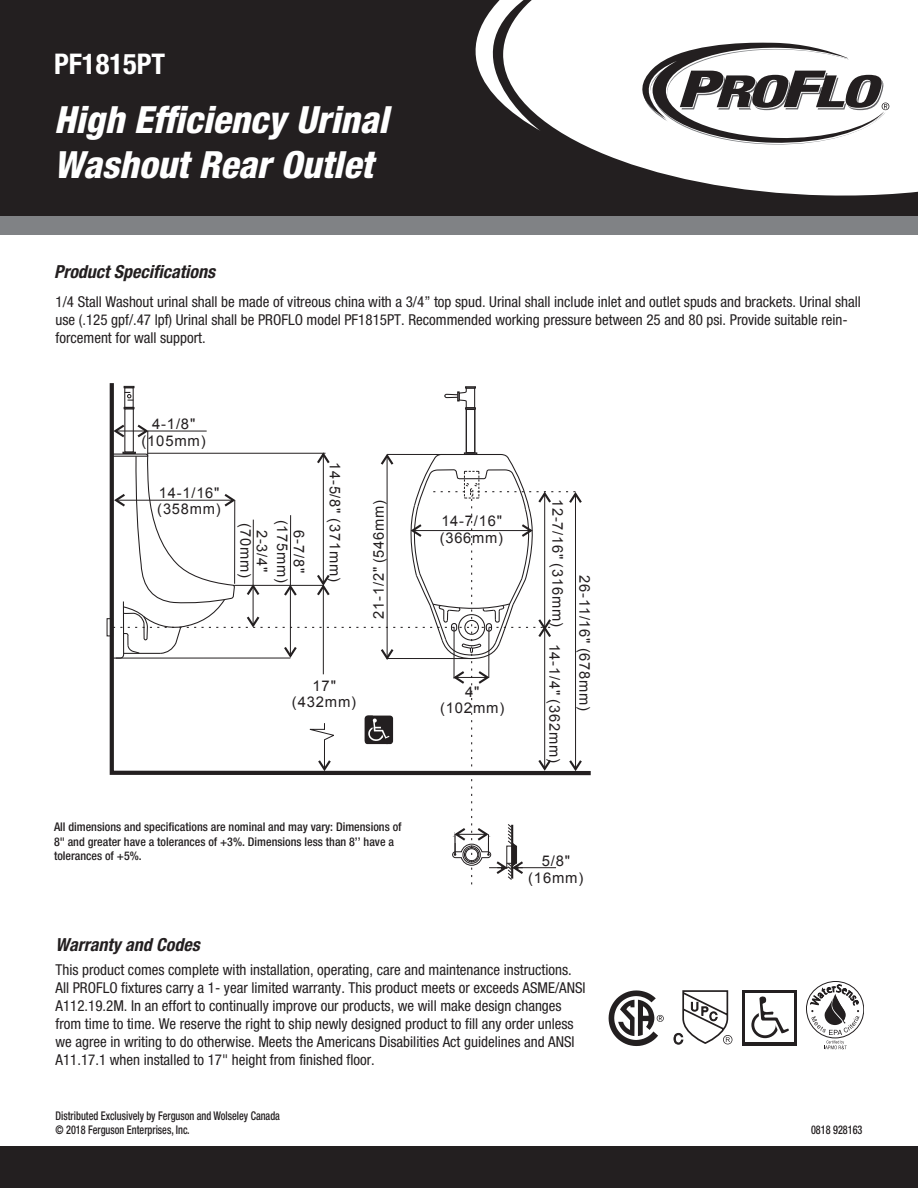
<style>
.page{position:relative;width:918px;height:1188px;background:#fff}
.page>*{position:absolute;margin:0;border:0;box-sizing:border-box;transform-origin:0 0}
.t1{font:37.95px "Arial";color:#231f20}
.t2{font:italic 800 condensed 37.5px/45px "Helvetica Neue LT Std";color:#fff}
.t3{font:700 condensed 28.5px "Helvetica Neue LT Std";color:#fff}
.t4{font:italic 700 condensed 18px "Helvetica Neue LT Std";color:#231f20}
.t5{font:condensed 15px/18px "Helvetica Neue LT Std";color:#231f20}
.t6{font:14.7px/16.5px "Arial";letter-spacing:.055em;color:#231f20;text-align:center}
.t7{font:500 condensed 12px/14.4px "Helvetica Neue LT Std";color:#231f20}
.t8{font:500 condensed 12px/14.4px "Helvetica Neue LT Std";color:#231f20;scale:.85 1}
</style>
<div class="page">
<svg style="left:0;top:0;width:918px;height:216px;fill:#231f20"></svg>
<div style="left:0;top:1146px;width:918px;height:42px;background:#231f20"></div>
<svg style="left:626px;top:42px;width:263px;height:103px"></svg>
<div style="left:0;top:216px;width:918px;height:19px;background:#808285"></div>
<svg style="left:108px;top:383px;width:483px;height:393px"></svg>
<svg style="left:110px;top:423px;width:474px;height:462px"></svg>
<svg style="left:674px;top:990px;width:58px;height:54px"></svg>
<div style="left:742px;top:990px;width:55px;height:56px;background:linear-gradient(to right,#231f20,#231f20)"></div>
<div style="left:746px;top:994px;width:48px;height:48px;background:#fff"></div>
<svg style="left:751px;top:1012px;width:28px;height:26px"></svg>
<svg style="left:754px;top:1014px;width:22px;height:21px"></svg>
<svg style="left:758px;top:996px;width:31px;height:38px"></svg>
<svg style="left:806px;top:981px;width:58px;height:68px"></svg>
<svg style="left:609px;top:990px;width:55px;height:56px"></svg>
<h3 class="t3" style="left:54px;top:47px;width:113px">PF1815PT</h3>
<h2 class="t2" style="left:54px;top:97px;width:336px">High Efficiency Urinal<br>Washout Rear Outlet</h2>
<p class="t4" style="left:54px;top:261px;width:163px">Product Specifications</p>
<p class="t5" style="left:56px;top:292px;width:807px">1/4 Stall Washout urinal shall be made of vitreous china with a 3/4” top spud. Urinal shall include inlet and outlet spuds and brackets. Urinal shall use (.125 gpf/.47 lpf) Urinal shall be PROFLO model PF1815PT. Recommended working pressure between 25 and 80 psi. Provide suitable rein&shy;forcement for wall support.</p>
<h1 class="t1" style="left:494px;top:294px;width:183px">PF1815PT</h1>
<p class="t6" style="left:141px;top:416px;width:66px">4-1/8" (105mm)</p>
<p class="t6" style="left:157px;top:484px;width:65px;text-align:left">14-1/16" (358mm)</p>
<p class="t6" style="left:270px;top:523px;width:56px;rotate:90deg">2-3/4" (70mm)</p>
<p class="t6" style="left:307px;top:520px;width:65px;rotate:90deg">6-7/8" (175mm)</p>
<p class="t6" style="left:343px;top:462px;width:121px;rotate:90deg">14-5/8" (371mm)</p>
<p class="t6" style="left:371px;top:619px;width:120px;rotate:-90deg">2 1 1- 2/ " 5( 4 6 m m )</p>
<p class="t6" style="left:292px;top:678px;width:66px">17" (432mm)</p>
<p class="t7" style="left:54px;top:820px;width:349px">All dimensions and specifications are nominal and may vary: Dimensions of<br>8" and greater have a tolerances of +3%. Dimensions less than 8’’ have a tolerances of +5%.</p>
<p class="t6" style="left:440px;top:513px;width:65px;text-align:left">14-7/16" (366mm)</p>
<p class="t6" style="left:440px;top:684px;width:66px">4" (102mm)</p>
<p class="t6" style="left:566px;top:499px;width:265px;rotate:90deg">12-7/16" (316mm) 14-1/4" (362mm)</p>
<p class="t6" style="left:593px;top:575px;width:138px;rotate:90deg">26-11/16" (678mm)</p>
<p class="t6" style="left:528px;top:853px;width:57px">5/8" (16mm)</p>
<p class="t4" style="left:56px;top:934px;width:146px">Warranty and Codes</p>
<p class="t5" style="left:56px;top:961px;width:532px">This product comes complete with installation, operating, care and maintenance instructions.<br>All PROFLO fixtures carry a 1- year limited warranty. This product meets or exceeds ASME/ANSI A112.19.2M. In an effort to continually improve our products, we will make design changes from time to time. We reserve the right to ship newly designed product to fill any order unless we agree in writing to do otherwise. Meets the Americans Disabilities Act guidelines and ANSI A11.17.1 when installed to 17" height from finished floor.</p>
<p class="t8" style="left:56px;top:1108px;width:266px">Distributed Exclusively by Ferguson and Wolseley Canada © 2018 Ferguson Enterprises, Inc.</p>
<p class="t8" style="left:811px;top:1122px;width:62px">0818 928163</p>
</div>
